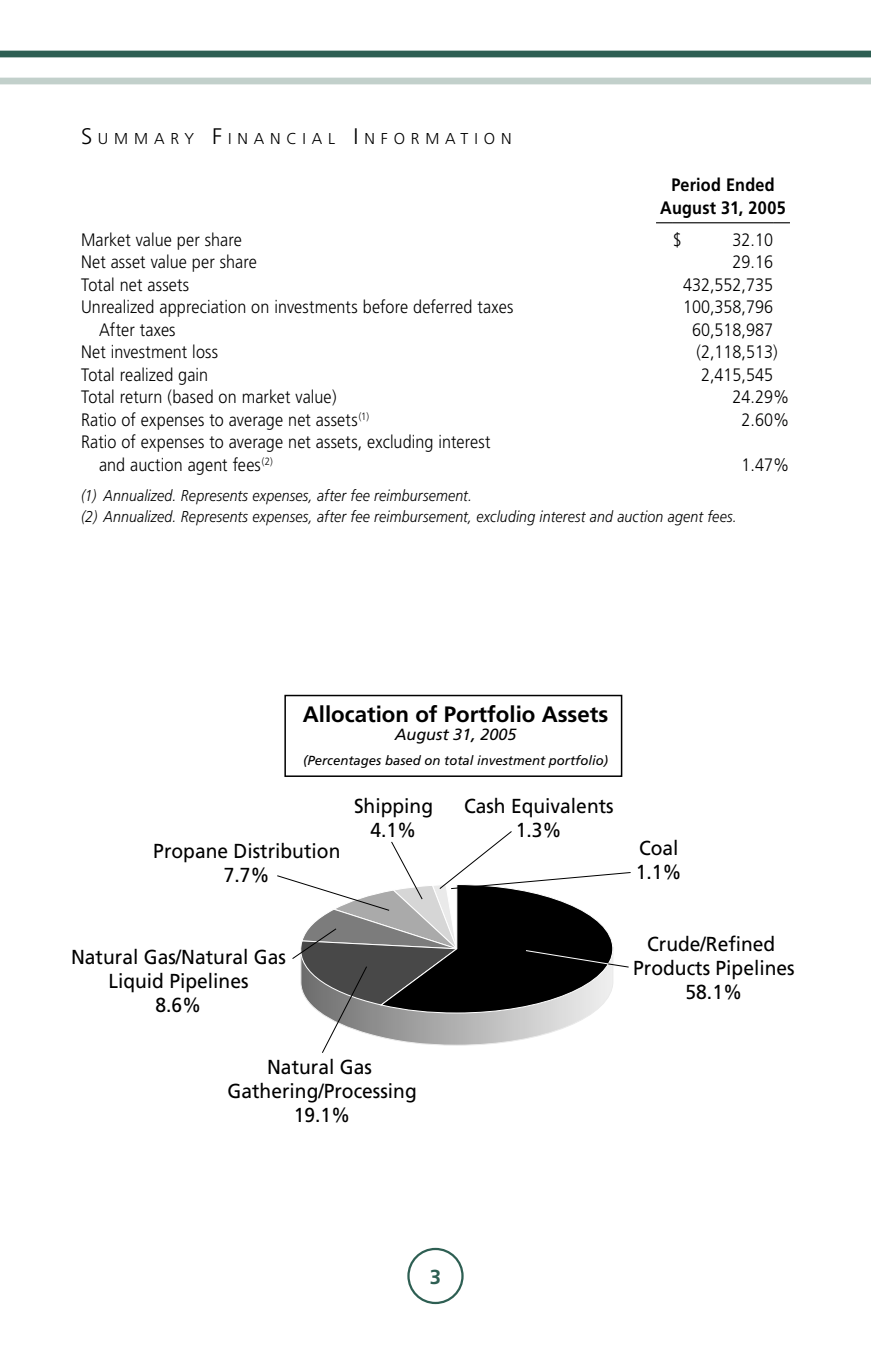
<style>
.page{position:relative;width:871px;height:1357px;background:#fff}
.page>*{position:absolute;margin:0;border:0;box-sizing:border-box;transform-origin:0 0}
.t1{font:700 22.28px "Frutiger";color:#000}
.t2{font:20.25px/24.3px "Frutiger";color:#000;text-align:center;scale:.95 1}
.t3{font:700 20.25px "Frutiger";color:#2e5f53}
.t4{font:300 18px/22.5px "Frutiger";letter-spacing:.005em;color:#000;scale:.9 1}
.t5{font:700 18px/22.5px "Frutiger";letter-spacing:.015em;color:#000;text-align:center;scale:.9 1}
.t6{font:italic 16.2px "Frutiger";color:#000}
.t7{font:italic 300 15.75px/20.2px "Frutiger";letter-spacing:.015em;color:#000;scale:.9 1}
.t8{font:300 15.75px "Frutiger";letter-spacing:.37em;color:#000}
.t9{font:italic 13.05px "Frutiger";color:#000}
.s1{font-size:22.5px}
</style>
<div class="page">
<div style="left:407px;top:1248px;width:57px;height:56px;border:2px solid #2e5f53;border-radius:50%"></div>
<div style="left:0;top:51px;width:871px;height:6px;background:#2e5f53"></div>
<div style="left:0;top:78px;width:871px;height:6px;background:#c2d0cb"></div>
<svg style="left:656px;top:222px;width:17px;height:1px"></svg>
<hr style="left:673px;top:222px;width:100px;height:1px;background:#000">
<svg style="left:773px;top:222px;width:17px;height:1px"></svg>
<div style="left:284px;top:695px;width:338px;height:82px;border:2px solid #000"></div>
<svg style="left:277px;top:831px;width:354px;height:222px"></svg>
<p class="t8" style="left:81px;top:130px;width:432px"><span class="s1">S</span>UMMARY <span class="s1">F</span>INANCIAL <span class="s1">I</span>NFORMATION</p>
<p class="t5" style="left:660px;top:174px;width:141px">Period Ended<br>August 31, 2005</p>
<p class="t4" style="left:81px;top:228px;width:180px">Market value per share</p>
<p class="t4" style="left:673px;top:228px;width:12px">$</p>
<p class="t4" style="left:732px;top:228px;width:47px">32.10</p>
<p class="t4" style="left:81px;top:251px;width:197px">Net asset value per share</p>
<p class="t4" style="left:732px;top:251px;width:47px">29.16</p>
<p class="t4" style="left:81px;top:273px;width:122px">Total net assets</p>
<p class="t4" style="left:683px;top:273px;width:102px">432,552,735</p>
<p class="t4" style="left:81px;top:296px;width:482px">Unrealized appreciation on investments before deferred taxes</p>
<p class="t4" style="left:683px;top:296px;width:102px">100,358,796</p>
<p class="t4" style="left:99px;top:318px;width:87px">After taxes</p>
<p class="t4" style="left:692px;top:318px;width:92px">60,518,987</p>
<p class="t4" style="left:81px;top:341px;width:154px">Net investment loss</p>
<p class="t4" style="left:696px;top:341px;width:92px">(2,118,513)</p>
<p class="t4" style="left:81px;top:363px;width:143px">Total realized gain</p>
<p class="t4" style="left:701px;top:363px;width:82px">2,415,545</p>
<p class="t4" style="left:81px;top:386px;width:285px">Total return (based on market value)</p>
<p class="t4" style="left:732px;top:386px;width:65px">24.29%</p>
<p class="t4" style="left:81px;top:408px;width:321px">Ratio of expenses to average net assets<sup>(1)</sup></p>
<p class="t4" style="left:741px;top:408px;width:55px">2.60%</p>
<p class="t4" style="left:99px;top:431px;width:436px;text-indent:-18px">Ratio of expenses to average net assets, excluding interest and auction agent fees<sup>(2)</sup></p>
<p class="t4" style="left:741px;top:453px;width:55px">1.47%</p>
<p class="t7" style="left:81px;top:486px;width:730px">(1) Annualized. Represents expenses, after fee reimbursement.<br>(2) Annualized. Represents expenses, after fee reimbursement, excluding interest and auction agent fees.</p>
<p class="t1" style="left:303px;top:701px;width:307px">Allocation of Portfolio Assets</p>
<p class="t6" style="left:395px;top:725px;width:123px">August 31, 2005</p>
<p class="t9" style="left:303px;top:752px;width:306px">(Percentages based on total investment portfolio)</p>
<p class="t2" style="left:354px;top:793px;width:85px">Shipping<br>4.1%</p>
<p class="t2" style="left:464px;top:793px;width:159px">Cash Equivalents<br>1.3%</p>
<p class="t2" style="left:153px;top:838px;width:198px">Propane Distribution<br>7.7%</p>
<p class="t2" style="left:71px;top:944px;width:228px">Natural Gas/Natural Gas<br>Liquid Pipelines<br>8.6%</p>
<p class="t2" style="left:227px;top:1054px;width:201px">Natural Gas<br>Gathering/Processing<br>19.1%</p>
<p class="t2" style="left:636px;top:835px;width:50px;text-align:left">Coal<br>1.1%</p>
<p class="t2" style="left:633px;top:931px;width:171px">Crude/Refined<br>Products Pipelines<br>58.1%</p>
<p class="t3" style="left:430px;top:1265px;width:13px">3</p>
</div>
